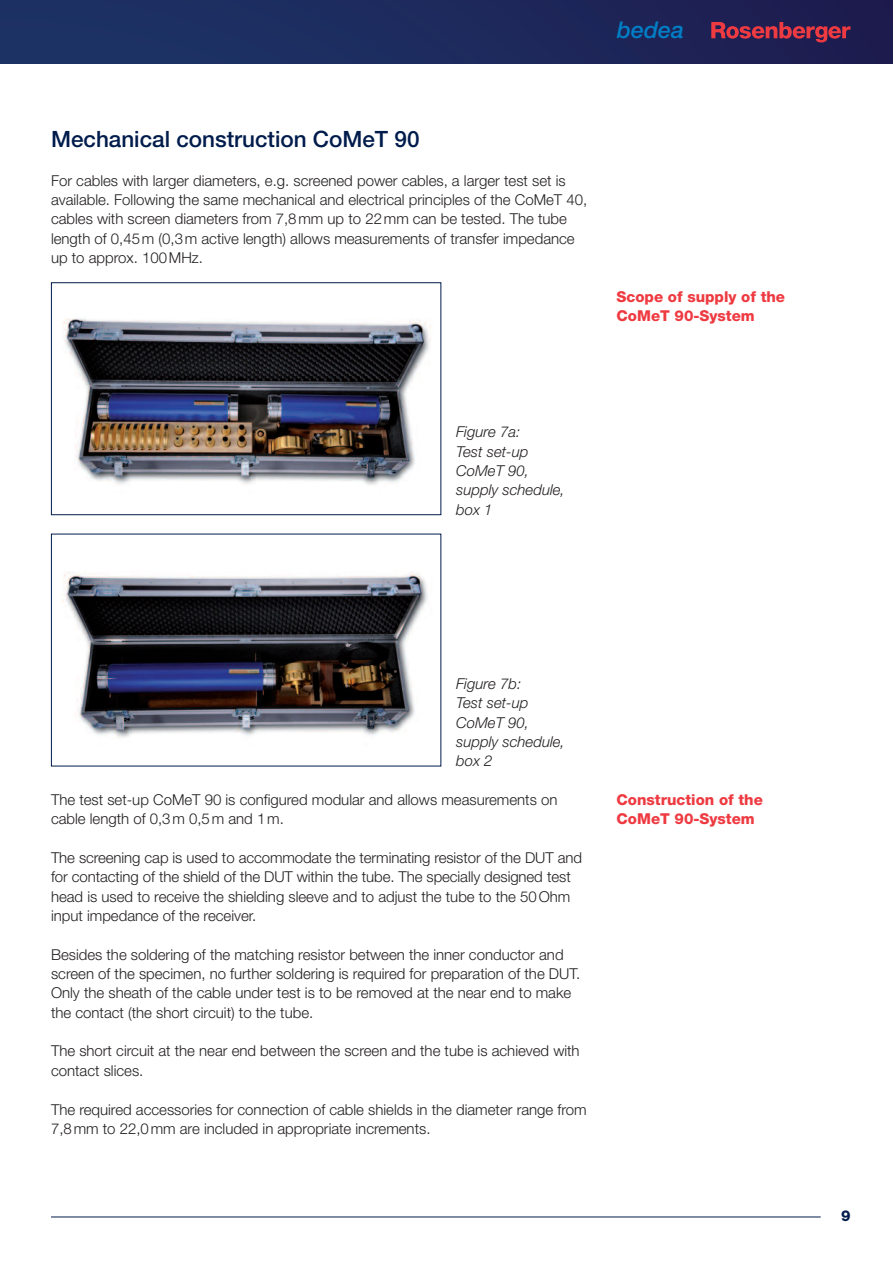
<style>
.page{position:relative;width:893px;height:1263px;background:#fff}
.page>*{position:absolute;margin:0;border:0;box-sizing:border-box;transform-origin:0 0}
.t1{font:italic 500 23.1px "Helvetica Neue LT";color:#007ec5}
.t2{font:500 22.5px "Helvetica Neue LT";color:#001c4c}
.t3{font:300 15px/19.4px "Helvetica Neue LT";color:#231f20}
.t4{font:italic 300 15px/19.4px "Helvetica Neue LT";color:#231f20}
.t5{font:800 15px/19.4px "Helvetica Neue LT";color:#ee3a41}
.t6{font:800 15px "Helvetica Neue LT";color:#001c4c}
</style>
<div class="page">
<hr style="left:51px;top:1216px;width:770px;height:1px;background:#001c4c">
<img style="left:0;top:0;width:893px;height:64px">
<svg style="left:711px;top:22px;width:139px;height:20px;background:#71294a"></svg>
<img style="left:62px;top:318px;width:369px;height:167px">
<div style="left:51px;top:282px;width:390px;height:233px;border:1px solid #001c4c"></div>
<img style="left:62px;top:572px;width:366px;height:166px">
<h1 class="t1" style="left:617px;top:22px;width:68px">bedea</h1>
<h2 class="t2" style="left:51px;top:131px;width:370px">Mechanical construction CoMeT 90</h2>
<p class="t3" style="left:51px;top:172px;width:538px">For cables with larger diameters, e.g. screened power cables, a larger test set is available. Following the same mechanical and electrical principles of the CoMeT 40, cables with screen diameters from 7,8mm up to 22mm can be tested. The tube length of 0,45m (0,3m active length) allows measurements of transfer impedance up to approx. 100MHz.</p>
<p class="t5" style="left:617px;top:288px;width:170px">Scope of supply of the<br>CoMeT 90-System</p>
<p class="t4" style="left:456px;top:424px;width:110px">Figure 7a:<br>Test set-up<br>CoMeT 90, supply schedule, box 1</p>
<p class="t4" style="left:456px;top:675px;width:110px">Figure 7b:<br>Test set-up<br>CoMeT 90, supply schedule, box 2</p>
<p class="t3" style="left:51px;top:791px;width:508px">The test set-up CoMeT 90 is configured modular and allows measurements on cable length of 0,3m 0,5m and 1m.</p>
<p class="t3" style="left:51px;top:849px;width:532px">The screening cap is used to accommodate the terminating resistor of the DUT and for contacting of the shield of the DUT within the tube. The specially designed test head is used to receive the shielding sleeve and to adjust the tube to the 50Ohm input impedance of the receiver.</p>
<p class="t3" style="left:51px;top:946px;width:531px">Besides the soldering of the matching resistor between the inner conductor and screen of the specimen, no further soldering is required for preparation of the DUT.<br>Only the sheath of the cable under test is to be removed at the near end to make the contact (the short circuit) to the tube.</p>
<p class="t3" style="left:51px;top:1043px;width:530px">The short circuit at the near end between the screen and the tube is achieved with contact slices.</p>
<p class="t3" style="left:51px;top:1101px;width:537px">The required accessories for connection of cable shields in the diameter range from<br>7,8mm to 22,0mm are included in appropriate increments.</p>
<p class="t5" style="left:617px;top:791px;width:148px">Construction of the<br>CoMeT 90-System</p>
<p class="t6" style="left:841px;top:1210px;width:11px">9</p>
</div>
